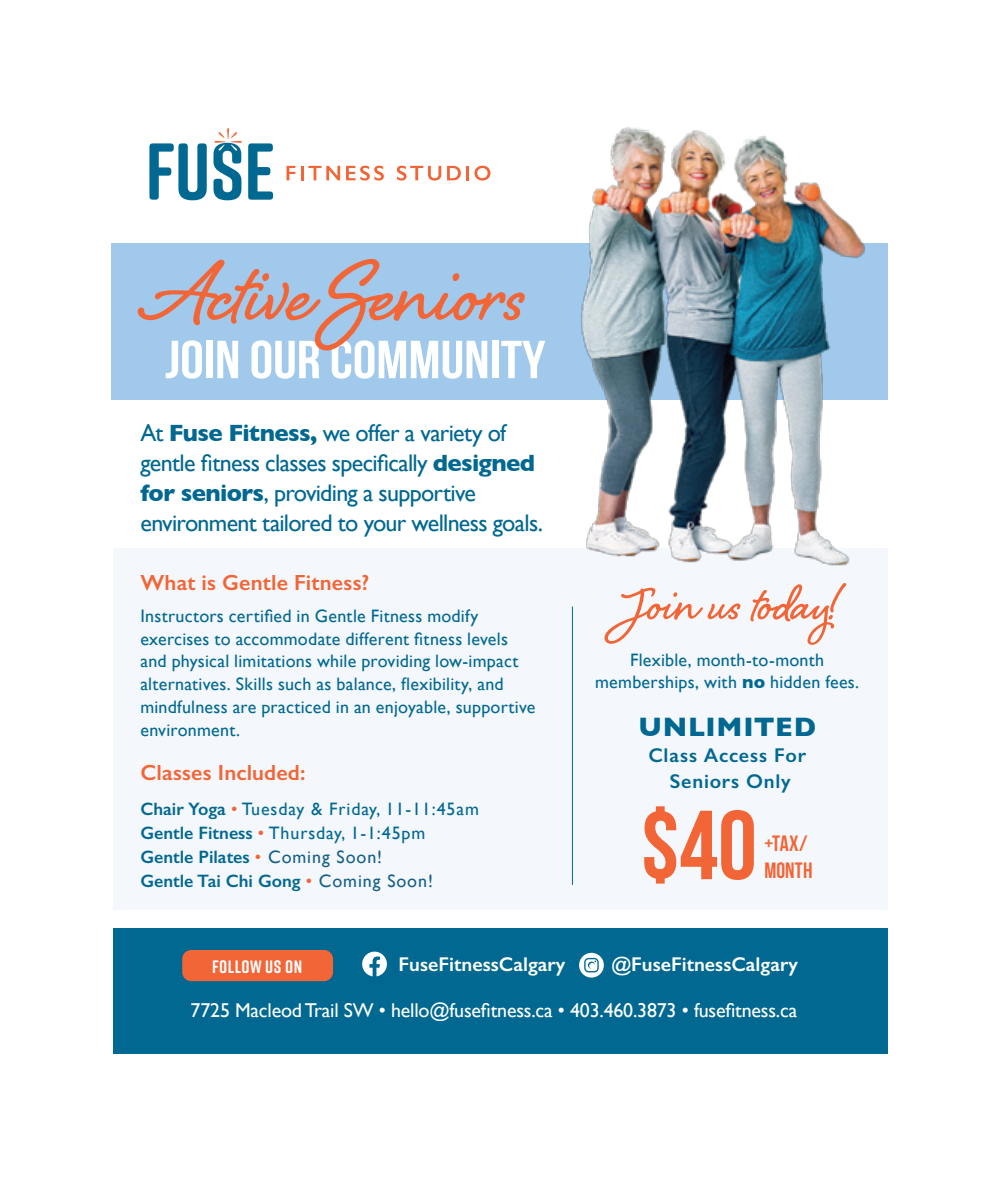
<style>
.page{position:relative;width:990px;height:1188px;background:#fff}
.page>*{position:absolute;margin:0;border:0;box-sizing:border-box;transform-origin:0 0}
.t1{font:700 109.6px "Shelby";color:#f26537}
.t2{font:97.8px "Bebas Neue";color:#f26537}
.t3{font:700 63px "Shelby";letter-spacing:.01em;color:#f26537}
.t4{font:700 53.4px "Bebas Neue";color:#fff;scale:1.11 1}
.t5{font:700 27.2px "Gill Sans";letter-spacing:.025em;color:#016891}
.t6{font:24px/30px "Gill Sans";letter-spacing:-.03em;color:#016891}
.t7{font:22.2px "Bebas Neue";letter-spacing:.005em;color:#f26537}
.t8{font:600 22px "Gill Sans";letter-spacing:.01em;color:#f26537}
.t9{font:20px "Gill Sans";letter-spacing:-.01em;color:#fff}
.t10{font:600 20px "Gill Sans";color:#fff}
.t11{font:600 20px/26px "Gill Sans";letter-spacing:.04em;color:#016891;text-align:center}
.t12{font:18px/22.8px "Gill Sans";letter-spacing:.015em;color:#016891}
.t13{font:600 18px/24px "Gill Sans";color:#016891}
.t14{font:700 18px "Rift Soft";letter-spacing:.025em;color:#fff}
.s1{font-weight:700}
.s2{font-weight:400;color:#f26537}
.s3{font-weight:400}
.s4{font-weight:400;color:#165f85}
.s5{font-size:56.8px}
</style>
<div class="page">
<div style="left:113px;top:928px;width:775px;height:126px;background:#016891"></div>
<div style="left:113px;top:548px;width:775px;height:362px;background:#f4f8fc"></div>
<div style="left:182px;top:950px;width:151px;height:31px;background:#f26537;border-radius:9px"></div>
<svg style="left:579px;top:953px;width:25px;height:25px"></svg>
<svg style="left:362px;top:952px;width:25px;height:24px"></svg>
<div style="left:112px;top:243px;width:776px;height:157px;background:#a0c9eb"></div>
<svg style="left:149px;top:143px;width:58px;height:57px"></svg>
<svg style="left:248px;top:143px;width:25px;height:57px"></svg>
<svg style="left:213px;top:128px;width:29px;height:72px"></svg>
<svg style="left:287px;top:166px;width:8px;height:14px"></svg>
<hr style="left:301px;top:166px;width:3px;height:14px;background:#f26537">
<svg style="left:308px;top:166px;width:32px;height:14px"></svg>
<svg style="left:346px;top:166px;width:38px;height:15px"></svg>
<svg style="left:397px;top:166px;width:44px;height:15px"></svg>
<svg style="left:447px;top:166px;width:14px;height:14px"></svg>
<hr style="left:466px;top:166px;width:3px;height:14px;background:#f26537">
<svg style="left:474px;top:166px;width:16px;height:15px"></svg>
<img style="left:581px;top:127px;width:284px;height:439px">
<hr style="left:572px;top:607px;width:1px;height:278px;background:#016891">
<p class="t1" style="left:144px;top:218px;width:383px">Active Seniors</p>
<p class="t4" style="left:165px;top:330px;width:344px">JOIN OUR COMMUNITY</p>
<p class="t6" style="left:140px;top:417px;width:404px">At <span class="s1">Fuse Fitness,</span> we offer a variety of gentle fitness classes specifically <span class="s1">designed for seniors</span>, providing a supportive environment tailored to your wellness goals.</p>
<p class="t8" style="left:140px;top:569px;width:231px">What is Gentle Fitness?</p>
<p class="t12" style="left:140px;top:604px;width:397px">Instructors certified in Gentle Fitness modify exercises to accommodate different fitness levels and physical limitations while providing low-impact alternatives. Skills such as balance, flexibility, and mindfulness are practiced in an enjoyable, supportive environment.</p>
<p class="t8" style="left:140px;top:759px;width:167px">Classes Included:</p>
<p class="t13" style="left:140px;top:796px;width:340px">Chair Yoga <span class="s2">•</span> <span class="s3">Tuesday &amp; Friday, 11-11:45am </span>Gentle Fitness <span class="s2">•</span> <span class="s3">Thursday, 1-1:45pm </span>Gentle Pilates <span class="s2">•</span> <span class="s4">Coming Soon!<br></span>Gentle Tai Chi Gong <span class="s2">•</span> <span class="s4">Coming Soon!</span></p>
<p class="t3" style="left:617px;top:560px;width:221px"><span class="s5">J</span>oin us toda<span class="s5">y</span>!</p>
<p class="t12" style="left:595px;top:649px;width:266px;line-height:22.2px;text-align:center">Flexible, month-to-month memberships, with <span class="s1">no</span> hidden fees.</p>
<p class="t5" style="left:638px;top:706px;width:179px">UNLIMITED</p>
<p class="t11" style="left:648px;top:742px;width:159px">Class Access For<br>Seniors Only</p>
<p class="t2" style="left:641px;top:792px;width:117px">$40</p>
<p class="t7" style="left:764px;top:831px;width:45px">+TAX/</p>
<p class="t7" style="left:764px;top:858px;width:50px">MONTH</p>
<p class="t14" style="left:212px;top:953px;width:91px">FOLLOW US ON</p>
<p class="t10" style="left:399px;top:953px;width:168px">FuseFitnessCalgary</p>
<p class="t10" style="left:611px;top:953px;width:188px">@FuseFitnessCalgary</p>
<p class="t9" style="left:191px;top:998px;width:608px">7725 Macleod Trail SW • hello@fusefitness.ca • 403.460.3873 • fusefitness.ca</p>
</div>
